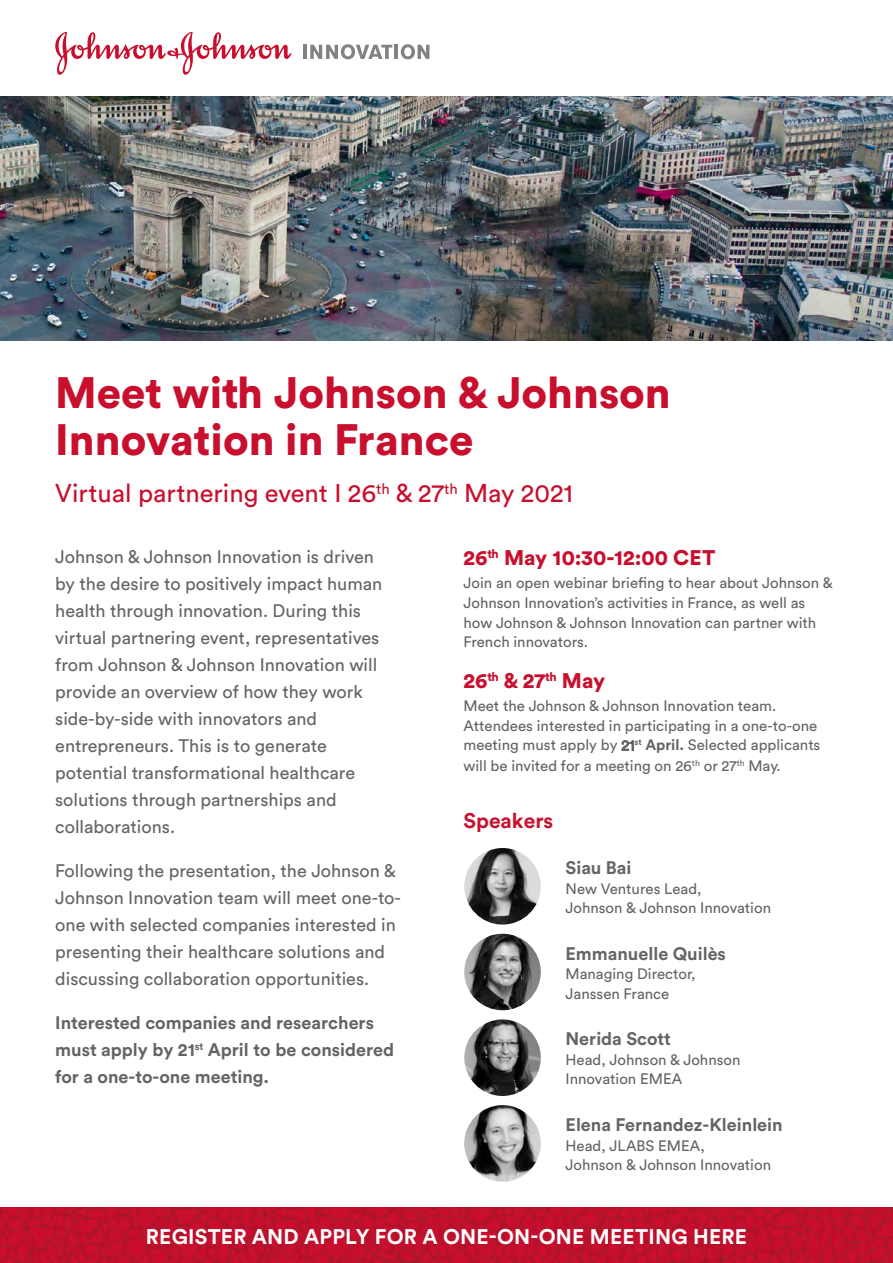
<style>
.page{position:relative;width:893px;height:1263px;background:#fff}
.page>*{position:absolute;margin:0;border:0;box-sizing:border-box;transform-origin:0 0}
.t1{font:900 43.5px/46.5px "J&J Circular";color:#c8102e}
.t2{font:25.5px "J&J Circular";color:#c8102e}
.t3{font:700 21px "J&J Circular";letter-spacing:.01em;color:#fff}
.t4{font:900 21px "J&J Circular";color:#c8102e}
.t5{font:700 21px "J&J Circular";color:#c8102e}
.t6{font:18px/27px "J&J Circular";color:#646464}
.t7{font:700 18px/27px "J&J Circular";color:#646464}
.t8{font:15px/20px "J&J Circular";color:#646464}
.s1{font-weight:700}
</style>
<div class="page">
<img style="left:0;top:1208px;width:893px;height:55px">
<img style="left:0;top:96px;width:893px;height:245px">
<svg style="left:55px;top:32px;width:236px;height:43px"></svg>
<hr style="left:303px;top:45px;width:3px;height:14px;background:#828282">
<svg style="left:310px;top:44px;width:82px;height:15px"></svg>
<hr style="left:394px;top:45px;width:4px;height:14px;background:#828282">
<svg style="left:401px;top:44px;width:28px;height:15px"></svg>
<img style="left:464px;top:848px;width:77px;height:76px;border-radius:38px">
<img style="left:464px;top:934px;width:77px;height:76px;border-radius:38px">
<img style="left:464px;top:1019px;width:77px;height:77px;border-radius:38px">
<img style="left:464px;top:1105px;width:77px;height:77px;border-radius:38px">
<h1 class="t1" style="left:55px;top:368px;width:617px">Meet with Johnson &amp; Johnson<br>Innovation in France</h1>
<h2 class="t2" style="left:55px;top:476px;width:519px">Virtual partnering event I 26<sup>th</sup> &amp; 27<sup>th</sup> May 2021</h2>
<p class="t6" style="left:55px;top:542px;width:329px">Johnson &amp; Johnson Innovation is driven by the desire to positively impact human health through innovation. During this virtual partnering event, representatives from Johnson &amp; Johnson Innovation will provide an overview of how they work side-by-side with innovators and entrepreneurs. This is to generate potential transformational healthcare solutions through partnerships and collaborations.</p>
<p class="t6" style="left:55px;top:856px;width:347px">Following the presentation, the Johnson &amp; Johnson Innovation team will meet one-to&shy;one with selected companies interested in presenting their healthcare solutions and discussing collaboration opportunities.</p>
<p class="t7" style="left:55px;top:1008px;width:340px">Interested companies and researchers must apply by 21<sup>st</sup> April to be considered for a one-to-one meeting.</p>
<p class="t4" style="left:463px;top:543px;width:253px">26<sup>th</sup> May 10:30-12:00 CET</p>
<p class="t8" style="left:463px;top:572px;width:371px">Join an open webinar briefing to hear about Johnson &amp; Johnson Innovation’s activities in France, as well as how Johnson &amp; Johnson Innovation can partner with French innovators.</p>
<p class="t4" style="left:463px;top:666px;width:143px">26<sup>th</sup> &amp; 27<sup>th</sup> May</p>
<p class="t8" style="left:463px;top:695px;width:358px">Meet the Johnson &amp; Johnson Innovation team.<br>Attendees interested in participating in a one-to-one meeting must apply by 21<sup>st</sup> <span class="s1">April.</span> Selected applicants will be invited for a meeting on 26<sup>th</sup> or 27<sup>th</sup> May.</p>
<p class="t5" style="left:463px;top:806px;width:91px">Speakers</p>
<p class="t7" style="left:566px;top:853px;width:67px">Siau Bai</p>
<p class="t8" style="left:566px;top:878px;width:207px;line-height:19.5px">New Ventures Lead,<br>Johnson &amp; Johnson Innovation</p>
<p class="t7" style="left:566px;top:939px;width:162px">Emmanuelle Quilès</p>
<p class="t8" style="left:566px;top:963px;width:132px;line-height:19.5px">Managing Director,<br>Janssen France</p>
<p class="t7" style="left:566px;top:1025px;width:107px">Nerida Scott</p>
<p class="t8" style="left:566px;top:1049px;width:176px;line-height:19.5px">Head, Johnson &amp; Johnson<br>Innovation EMEA</p>
<p class="t7" style="left:566px;top:1110px;width:219px">Elena Fernandez-Kleinlein</p>
<p class="t8" style="left:566px;top:1135px;width:207px;line-height:19.5px">Head, JLABS EMEA,<br>Johnson &amp; Johnson Innovation</p>
<p class="t3" style="left:146px;top:1222px;width:603px">REGISTER AND APPLY FOR A ONE-ON-ONE MEETING HERE</p>
</div>
